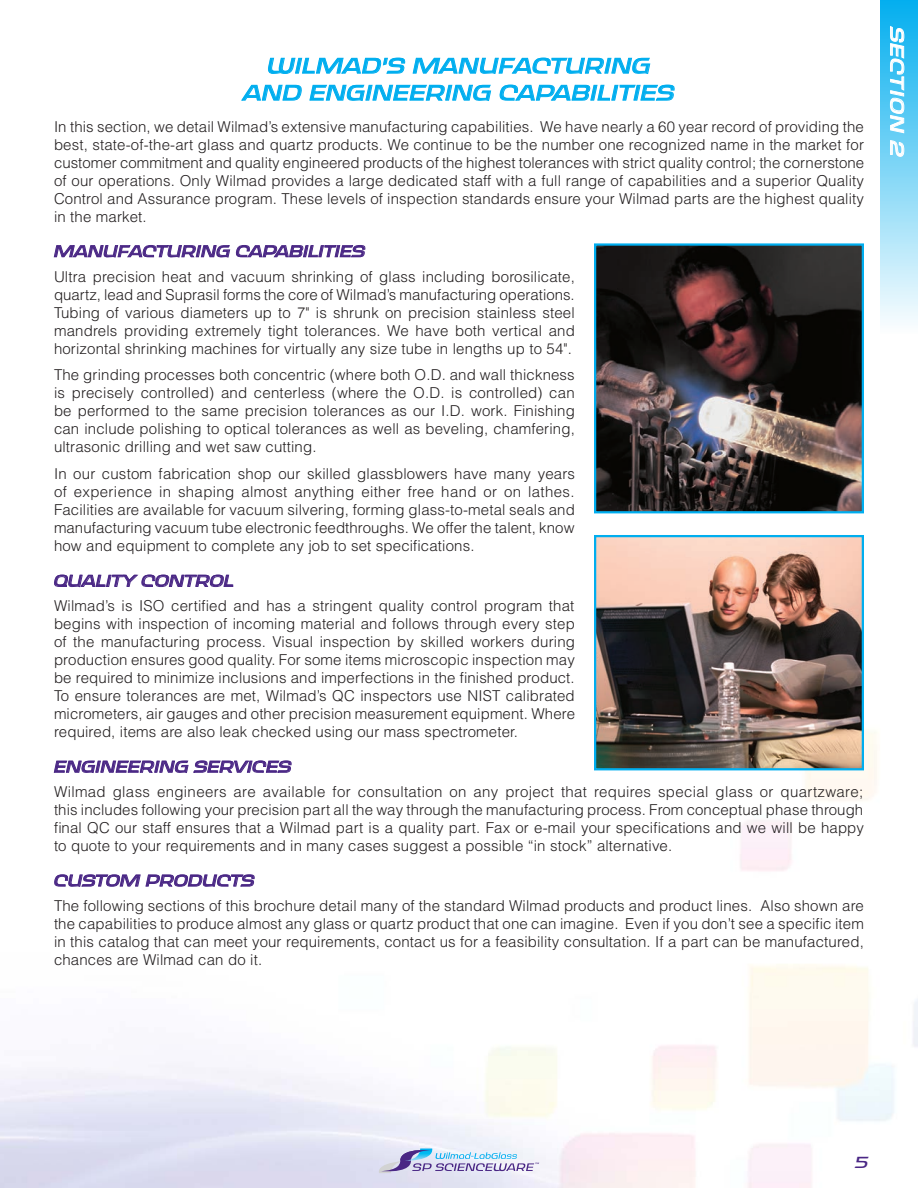
<style>
.page{position:relative;width:918px;height:1188px;background:#fff}
.page>*{position:absolute;margin:0;border:0;box-sizing:border-box;transform-origin:0 0}
.t1{font:italic 500 24px/27px "Ritafurey";letter-spacing:.01em;color:#00aeef;text-align:center}
.t2{font:italic 500 21px "Ritafurey";color:#fff}
.Body_text{font:italic 500 18px "Ritafurey";color:#4a2785}
.Body_text-2{font:300 15px/18px "Helvetica";letter-spacing:.01em;color:#231f20;text-align:justify}
</style>
<div class="page">
<svg style="left:379px;top:1149px;width:160px;height:24px"></svg>
<div style="left:880px;top:0;width:38px;height:334px;background:linear-gradient(to bottom,#02aeef,#fbfdfe)"></div>
<svg style="left:890px;top:25px;width:15px;height:109px"></svg>
<svg style="left:890px;top:140px;width:15px;height:17px"></svg>
<svg style="left:268px;top:58px;width:137px;height:16px"></svg>
<svg style="left:413px;top:58px;width:237px;height:16px"></svg>
<svg style="left:241px;top:85px;width:61px;height:16px"></svg>
<svg style="left:309px;top:85px;width:182px;height:17px"></svg>
<svg style="left:499px;top:85px;width:176px;height:16px"></svg>
<svg style="left:54px;top:245px;width:176px;height:13px"></svg>
<svg style="left:236px;top:245px;width:129px;height:12px"></svg>
<svg style="left:54px;top:575px;width:179px;height:12px"></svg>
<svg style="left:54px;top:761px;width:238px;height:12px"></svg>
<svg style="left:54px;top:874px;width:201px;height:13px"></svg>
<img style="left:597px;top:246px;width:264px;height:264px">
<div style="left:594px;top:243px;width:270px;height:270px;border:2px solid #00aeef"></div>
<img style="left:597px;top:538px;width:264px;height:229px">
<div style="left:594px;top:535px;width:270px;height:235px;border:2px solid #00aeef"></div>
<p class="t1" style="left:243px;top:51px;width:433px">WILMAD’S MANUFACTURING<br>AND ENGINEERING CAPABILITIES</p>
<p class="Body_text-2" style="left:54px;top:117px;width:812px">In this section, we detail Wilmad’s extensive manufacturing capabilities. We have nearly a 60 year record of providing the best, state-of-the-art glass and quartz products. We continue to be the number one recognized name in the market for customer commitment and quality engineered products of the highest tolerances with strict quality control; the cornerstone of our operations. Only Wilmad provides a large dedicated staff with a full range of capabilities and a superior Quality Control and Assurance program. These levels of inspection standards ensure your Wilmad parts are the highest quality in the market.</p>
<p class="Body_text" style="left:54px;top:240px;width:313px">MANUFACTURING CAPABILITIES</p>
<p class="Body_text-2" style="left:54px;top:267px;width:522px">Ultra precision heat and vacuum shrinking of glass including borosilicate, quartz, lead and Suprasil forms the core of Wilmad’s manufacturing operations.<br>Tubing of various diameters up to 7" is shrunk on precision stainless steel mandrels providing extremely tight tolerances. We have both vertical and horizontal shrinking machines for virtually any size tube in lengths up to 54".</p>
<p class="Body_text-2" style="left:54px;top:366px;width:522px">The grinding processes both concentric (where both O.D. and wall thickness is precisely controlled) and centerless (where the O.D. is controlled) can be performed to the same precision tolerances as our I.D. work. Finishing can include polishing to optical tolerances as well as beveling, chamfering, ultrasonic drilling and wet saw cutting.</p>
<p class="Body_text-2" style="left:54px;top:465px;width:523px">In our custom fabrication shop our skilled glassblowers have many years of experience in shaping almost anything either free hand or on lathes.<br>Facilities are available for vacuum silvering, forming glass-to-metal seals and manufacturing vacuum tube electronic feedthroughs. We offer the talent, know how and equipment to complete any job to set specifications.</p>
<p class="Body_text" style="left:54px;top:570px;width:181px">QUALITY CONTROL</p>
<p class="Body_text-2" style="left:54px;top:596px;width:523px">Wilmad’s is ISO certified and has a stringent quality control program that begins with inspection of incoming material and follows through every step of the manufacturing process. Visual inspection by skilled workers during production ensures good quality. For some items microscopic inspection may be required to minimize inclusions and imperfections in the finished product.<br>To ensure tolerances are met, Wilmad’s QC inspectors use NIST calibrated micrometers, air gauges and other precision measurement equipment. Where required, items are also leak checked using our mass spectrometer.</p>
<p class="Body_text" style="left:54px;top:755px;width:239px">ENGINEERING SERVICES</p>
<p class="Body_text-2" style="left:54px;top:782px;width:812px">Wilmad glass engineers are available for consultation on any project that requires special glass or quartzware; this includes following your precision part all the way through the manufacturing process. From conceptual phase through final QC our staff ensures that a Wilmad part is a quality part. Fax or e-mail your specifications and we will be happy to quote to your requirements and in many cases suggest a possible “in stock” alternative.</p>
<p class="Body_text" style="left:54px;top:869px;width:202px">CUSTOM PRODUCTS</p>
<p class="Body_text-2" style="left:54px;top:896px;width:811px">The following sections of this brochure detail many of the standard Wilmad products and product lines. Also shown are the capabilities to produce almost any glass or quartz product that one can imagine. Even if you don’t see a specific item in this catalog that can meet your requirements, contact us for a feasibility consultation. If a part can be manufactured, chances are Wilmad can do it.</p>
<p class="t2" style="left:910px;top:27px;width:132px;rotate:90deg">SECTION 2</p>
<p class="Body_text" style="left:855px;top:1151px;width:15px">5</p>
</div>
